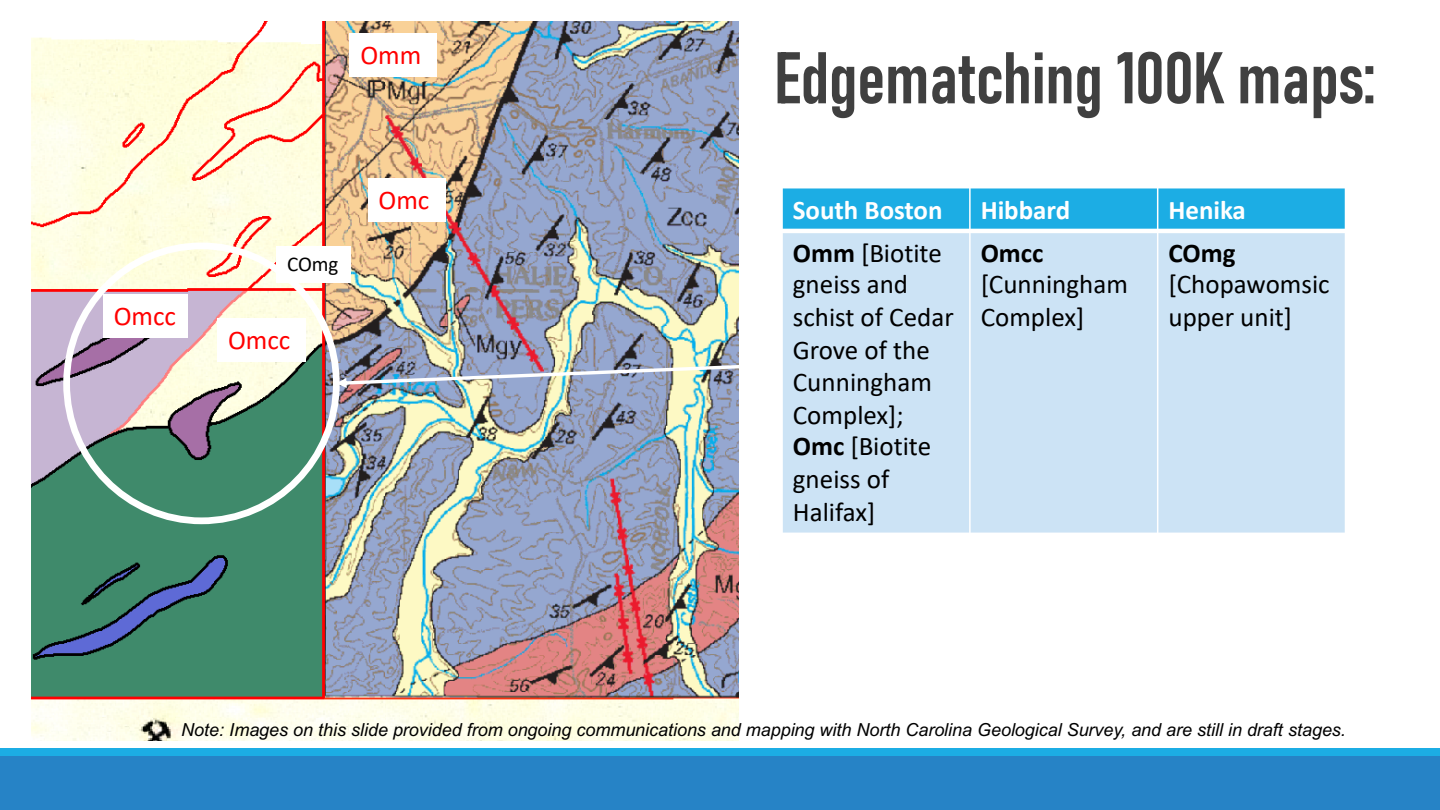
<style>
.page{position:relative;width:1440px;height:810px;background:#fff}
.page>*{position:absolute;margin:0;border:0;box-sizing:border-box;transform-origin:0 0}
.t1{font:72px "Bahnschrift 2580000 4 b 0000";letter-spacing:-.01em;color:#404040}
.t2{font:27px/32.4px "Calibri";color:#000}
.t3{font:700 27px "Calibri";letter-spacing:-.005em;color:#fff}
.t4{font:27px "Calibri";color:#f00}
.t5{font:700 27px "Calibri";color:#000}
.t6{font:21px "Calibri";color:#000}
.t7{font:italic 18px "Arial";letter-spacing:-.005em;color:#000}
.s1{font-weight:700}
</style>
<div class="page">
<div style="left:0;top:756px;width:1440px;height:54px;background:#2683c6"></div>
<div style="left:0;top:748px;width:1440px;height:8px;background:#1cade4"></div>
<img style="left:31px;top:21px;width:707px;height:719px">
<div style="left:63px;top:243px;width:277px;height:281px;border:7px solid #fff;border-radius:50%"></div>
<img style="left:336px;top:359px;width:403px;height:29px">
<div style="left:782px;top:188px;width:188px;height:43px;background:#1cade4"></div>
<div style="left:970px;top:188px;width:188px;height:43px;background:#1cade4"></div>
<div style="left:1158px;top:188px;width:188px;height:43px;background:#1cade4"></div>
<div style="left:782px;top:231px;width:188px;height:302px;background:#cce3f5"></div>
<div style="left:970px;top:231px;width:188px;height:302px;background:#cce3f5"></div>
<div style="left:1158px;top:231px;width:188px;height:302px;background:#cce3f5"></div>
<hr style="left:969px;top:187px;width:2px;height:347px;background:#fff">
<hr style="left:1157px;top:187px;width:1px;height:347px;background:#fff">
<hr style="left:781px;top:229px;width:565px;height:4px;background:#fff">
<hr style="left:781px;top:187px;width:2px;height:347px;background:#fff">
<hr style="left:1345px;top:187px;width:1px;height:347px;background:#fff">
<div style="left:103px;top:294px;width:84px;height:44px;background:#fff"></div>
<div style="left:276px;top:246px;width:75px;height:36px;background:#fff"></div>
<div style="left:350px;top:33px;width:87px;height:44px;background:#fff"></div>
<div style="left:368px;top:178px;width:78px;height:44px;background:#fff"></div>
<div style="left:217px;top:318px;width:89px;height:44px;background:#fff"></div>
<p class="t4" style="left:360px;top:38px;width:62px">Omm</p>
<h1 class="t1" style="left:774px;top:46px;width:603px">Edgematching 100K maps:</h1>
<p class="t4" style="left:379px;top:183px;width:52px">Omc</p>
<p class="t3" style="left:793px;top:193px;width:151px">South Boston</p>
<p class="t3" style="left:981px;top:193px;width:91px">Hibbard</p>
<p class="t3" style="left:1168px;top:193px;width:79px">Henika</p>
<p class="t2" style="left:793px;top:236px;width:162px"><span class="s1">Omm</span> [Biotite gneiss and schist of Cedar<br>Grove of the<br>Cunningham<br>Complex];<br><span class="s1">Omc</span> [Biotite gneiss of<br>Halifax]</p>
<p class="t5" style="left:981px;top:236px;width:64px">Omcc</p>
<p class="t5" style="left:1168px;top:236px;width:68px">COmg</p>
<p class="t2" style="left:1168px;top:268px;width:163px">[Chopawomsic</p>
<p class="t6" style="left:287px;top:251px;width:53px">COmg</p>
<p class="t2" style="left:981px;top:268px;width:149px">[Cunningham<br>Complex]</p>
<p class="t4" style="left:114px;top:299px;width:64px">Omcc</p>
<p class="t2" style="left:1168px;top:301px;width:125px">upper unit]</p>
<p class="t4" style="left:228px;top:323px;width:64px">Omcc</p>
<p class="t7" style="left:181px;top:720px;width:1166px">Note: Images on this slide provided from ongoing communications and mapping with North Carolina Geological Survey, and are still in draft stages.</p>
</div>
